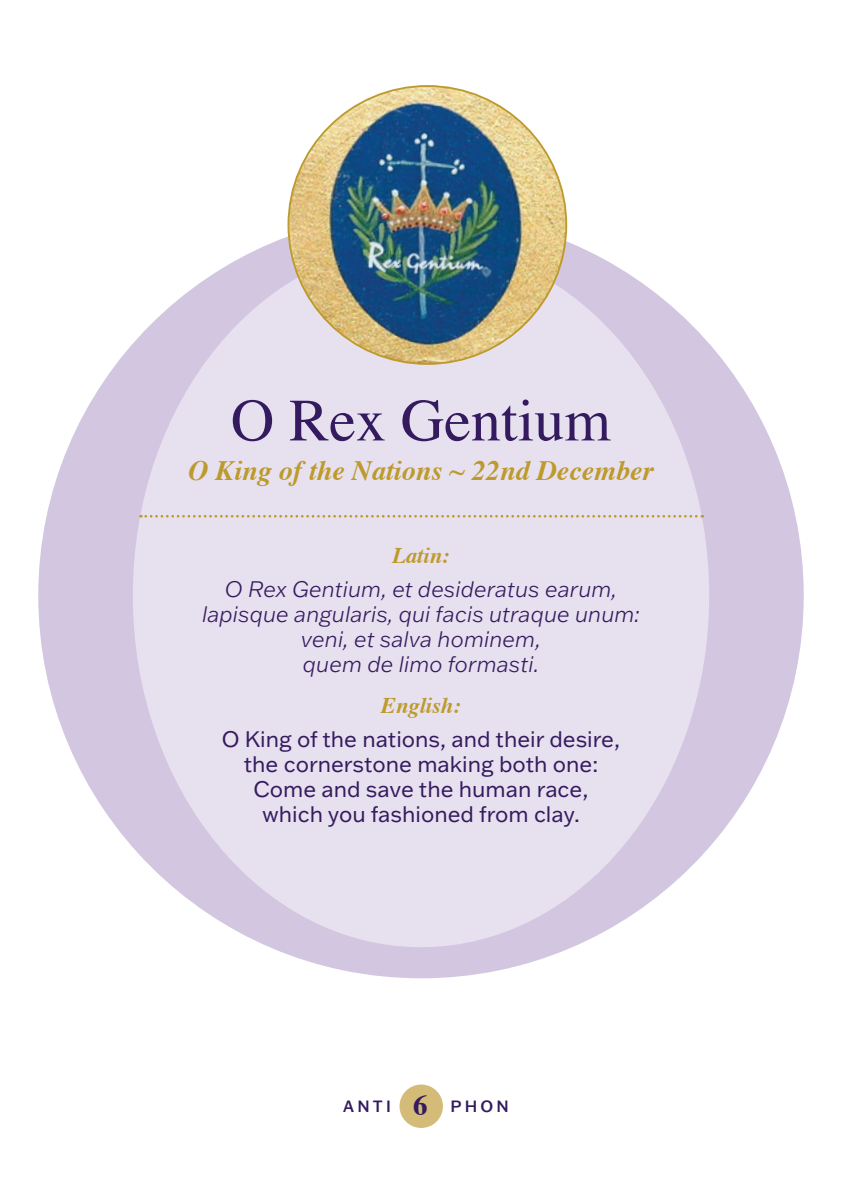
<style>
.page{position:relative;width:842px;height:1191px;background:#fff}
.page>*{position:absolute;margin:0;border:0;box-sizing:border-box;transform-origin:0 0}
.t1{font:60px "Times";color:#341b5f}
.t2{font:700 28.8px "Times";color:#341b5f}
.t3{font:italic 700 28px "Times";color:#bd9a2c}
.t4{font:italic 700 22.4px "Times";color:#bd9a2c}
.t5{font:22px/25px "Franklin Gothic ATF";color:#341b5f;text-align:center}
.t6{font:italic 300 22px/25px "Franklin Gothic ATF";color:#341b5f;text-align:center}
.t7{font:500 16px "Franklin Gothic ATF";letter-spacing:.2em;color:#341b5f}
</style>
<div class="page">
<div style="left:38px;top:213px;width:766px;height:765px;background:#d3c6e1;border-radius:50%"></div>
<div style="left:133px;top:244px;width:576px;height:703px;background:#e7e0ef;border-radius:50%"></div>
<img style="left:288px;top:86px;width:278px;height:278px;border-radius:139px">
<svg style="left:140px;top:515px;width:563px;height:2px"></svg>
<div style="left:399px;top:1084px;width:44px;height:44px;background:#d4bb78;border-radius:50%"></div>
<h1 class="t1" style="left:231px;top:364px;width:381px">O Rex Gentium</h1>
<p class="t3" style="left:189px;top:445px;width:466px">O King of the Nations ~ 22nd December</p>
<p class="t4" style="left:392px;top:534px;width:59px">Latin:</p>
<p class="t6" style="left:202px;top:576px;width:439px">O Rex Gentium, et desideratus earum, lapisque angularis, qui facis utraque unum: veni, et salva hominem,<br>quem de limo formasti.</p>
<p class="t4" style="left:381px;top:684px;width:81px">English:</p>
<p class="t5" style="left:222px;top:725px;width:400px">O King of the nations, and their desire, the cornerstone making both one:<br>Come and save the human race, which you fashioned from clay.</p>
<h2 class="t2" style="left:413px;top:1078px;width:16px">6</h2>
<p class="t7" style="left:343px;top:1095px;width:49px">ANTI</p>
<p class="t7" style="left:450px;top:1095px;width:60px">PHON</p>
</div>
